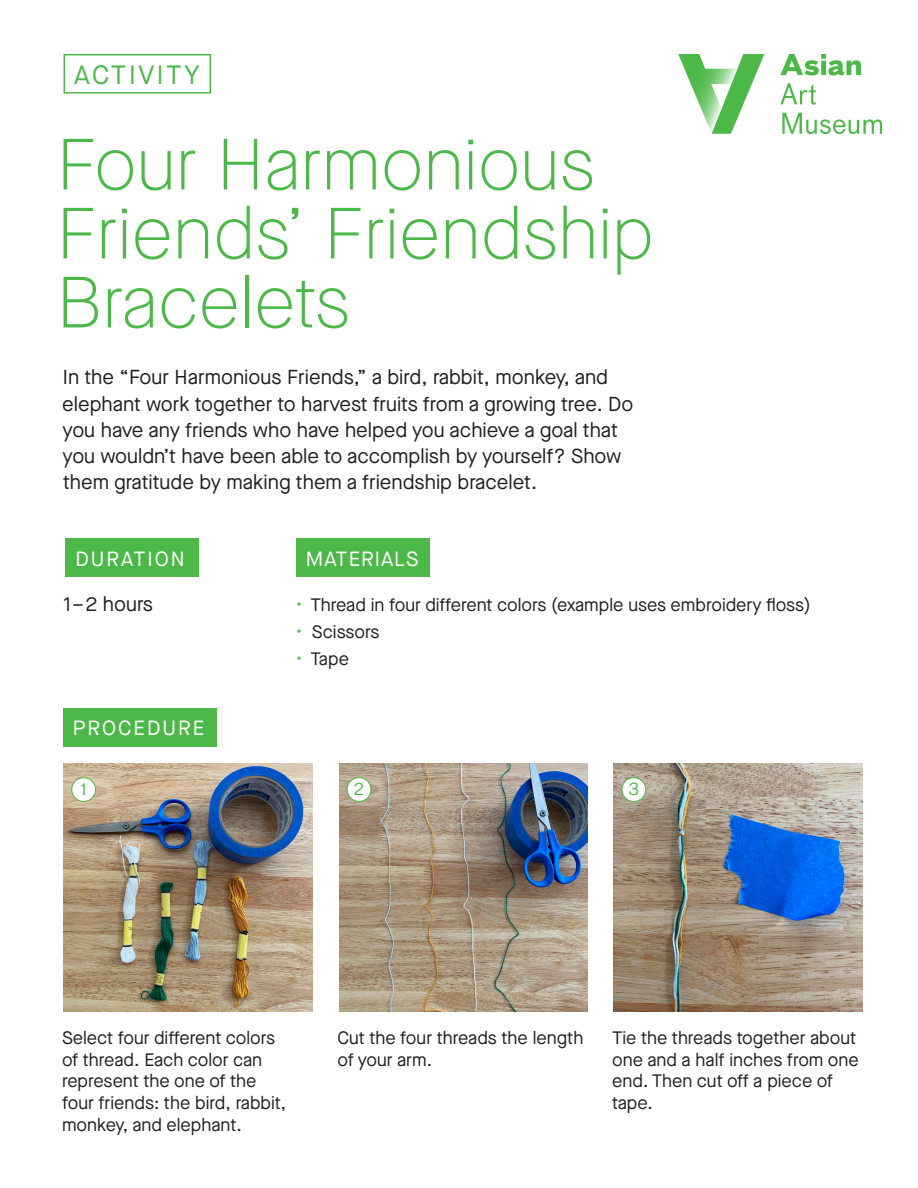
<style>
.page{position:relative;width:918px;height:1188px;background:#fff}
.page>*{position:absolute;margin:0;border:0;box-sizing:border-box;transform-origin:0 0}
.t1{font:100 72.3px/69px "Maison Neue";color:#4cb848}
.t2{font:26.4px "Maison Neue";letter-spacing:.1em;color:#4cb848}
.t3{font:20.55px "Maison Neue";letter-spacing:.1em;color:#fff}
.t4{font:20.55px "Maison Neue";letter-spacing:.05em;color:#fff}
.t5{font:20.25px/26.2px "Maison Neue";color:#231f20}
.t6{font:18px/21.6px "Maison Neue";color:#231f20}
.t7{font:16.2px "Bau Pro";color:#4cb848}
.s1{color:#4cb848}
</style>
<div class="page">
<div style="left:64px;top:54px;width:147px;height:40px;border:1px solid #4cb848"></div>
<svg style="left:780px;top:83px;width:36px;height:22px"></svg>
<svg style="left:782px;top:113px;width:100px;height:21px"></svg>
<svg style="left:780px;top:54px;width:81px;height:22px"></svg>
<svg style="left:678px;top:54px;width:86px;height:80px"></svg>
<div style="left:65px;top:539px;width:134px;height:38px;background:#4cb848"></div>
<div style="left:296px;top:539px;width:133px;height:38px;background:#4cb848"></div>
<div style="left:63px;top:709px;width:154px;height:38px;background:#4cb848"></div>
<img style="left:64px;top:763px;width:249px;height:249px">
<img style="left:339px;top:763px;width:249px;height:249px">
<img style="left:614px;top:763px;width:249px;height:249px">
<div style="left:72px;top:778px;width:24px;height:23px;background:#fff;border-radius:50%"></div>
<div style="left:71px;top:777px;width:25px;height:25px;border:1px solid #4cb848;border-radius:50%"></div>
<div style="left:347px;top:778px;width:24px;height:23px;background:#fff;border-radius:50%"></div>
<div style="left:347px;top:777px;width:24px;height:25px;border:1px solid #4cb848;border-radius:50%"></div>
<div style="left:622px;top:778px;width:24px;height:23px;background:#fff;border-radius:50%"></div>
<div style="left:621px;top:777px;width:25px;height:25px;border:1px solid #4cb848;border-radius:50%"></div>
<p class="t2" style="left:74px;top:57px;width:127px">ACTIVITY</p>
<p class="t1" style="left:57px;top:130px;width:540px">Four Harmonious</p>
<p class="t1" style="left:57px;top:199px;width:599px">Friends’ Friendship<br>Bracelets</p>
<p class="t5" style="left:62px;top:364px;width:573px">In the “Four Harmonious Friends,” a bird, rabbit, monkey, and elephant work together to harvest fruits from a growing tree. Do you have any friends who have helped you achieve a goal that you wouldn’t have been able to accomplish by yourself? Show them gratitude by making them a friendship bracelet.</p>
<p class="t3" style="left:75px;top:545px;width:111px">DURATION</p>
<p class="t4" style="left:306px;top:545px;width:114px">MATERIALS</p>
<p class="t6" style="left:296px;top:594px;width:516px"><span class="s1">•</span> Thread in four different colors (example uses embroidery floss)</p>
<p class="t6" style="left:296px;top:621px;width:85px"><span class="s1">•</span> Scissors</p>
<p class="t6" style="left:296px;top:648px;width:55px"><span class="s1">•</span> Tape</p>
<p class="t5" style="left:64px;top:591px;width:91px">1–2 hours</p>
<p class="t3" style="left:73px;top:715px;width:133px">PROCEDURE</p>
<p class="t7" style="left:81px;top:778px;width:7px">1</p>
<p class="t7" style="left:354px;top:778px;width:12px">2</p>
<p class="t7" style="left:629px;top:778px;width:12px">3</p>
<p class="t6" style="left:62px;top:1027px;width:226px">Select four different colors of thread. Each color can represent the one of the four friends: the bird, rabbit, monkey, and elephant.</p>
<p class="t6" style="left:337px;top:1027px;width:247px">Cut the four threads the length of your arm.</p>
<p class="t6" style="left:612px;top:1027px;width:248px">Tie the threads together about one and a half inches from one end. Then cut off a piece of tape.</p>
</div>
